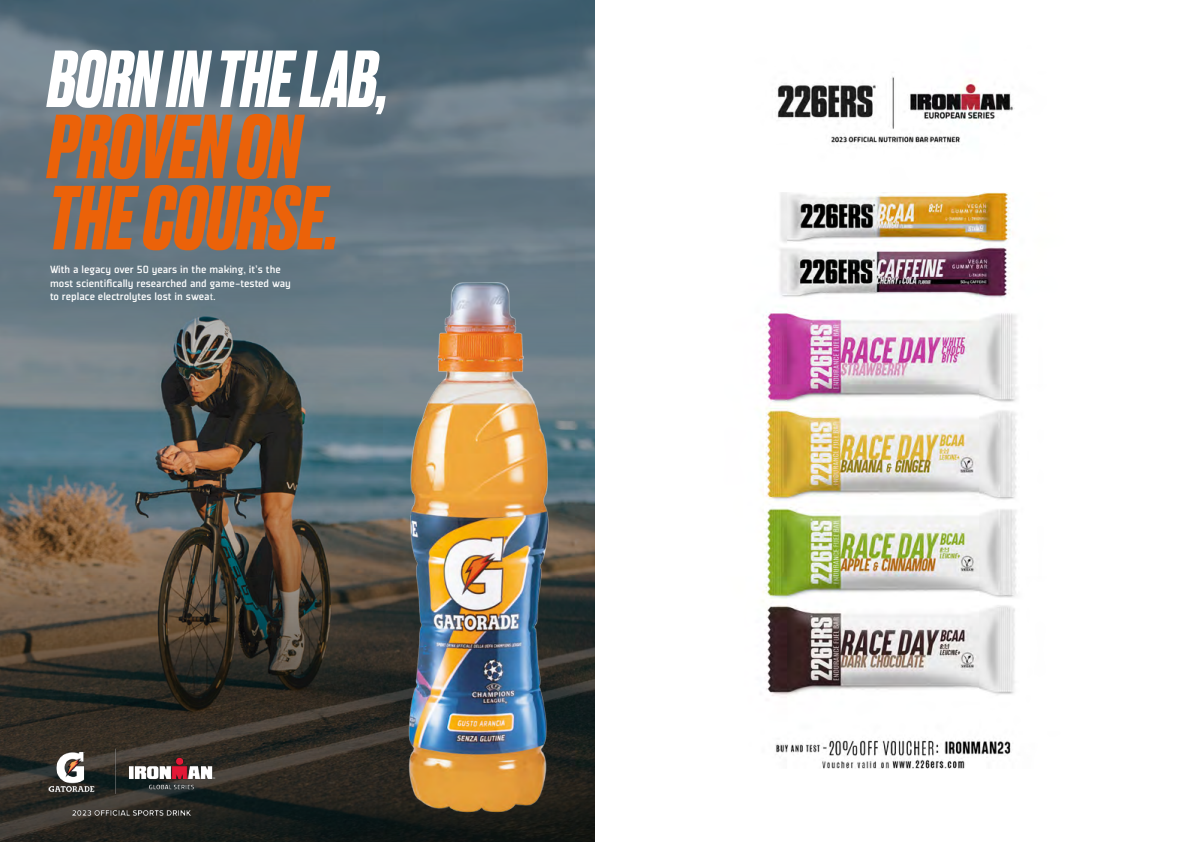
<style>
.page{position:relative;width:1191px;height:842px;background:#fff}
.page>*{position:absolute;margin:0;border:0;box-sizing:border-box;transform-origin:0 0}
.t1{font:italic 700 85.4px/71.2px "Druk Web";color:#eb6209}
.t2{font:italic 700 75.9px "Druk Web";color:#fff}
.t3{font:500 11.5px/13.8px "Plexes Pro";color:#fff}
.s1{font-family:"Minion Pro";font-weight:400}
</style>
<div class="page">
<img style="left:0;top:0;width:1017px;height:769px">
<svg style="left:0;top:432px;width:595px;height:410px;background:#443c31"></svg>
<svg style="left:1px;top:0;width:594px;height:505px;background:#5f717a"></svg>
<img style="left:387px;top:261px;width:184px;height:567px">
<img style="left:12px;top:727px;width:237px;height:107px">
<h2 class="t2" style="left:48px;top:50px;width:342px">BORN IN THE LAB,</h2>
<h1 class="t1" style="left:48px;top:119px;width:292px">PROVEN ON<br>THE COURSE.</h1>
<p class="t3" style="left:50px;top:262px;width:242px">With a legacy over 50 years in the making, it’s the most scientifically researched and game-tested way to replace electrolytes lost in swea<span class="s1">t.</span></p>
</div>
